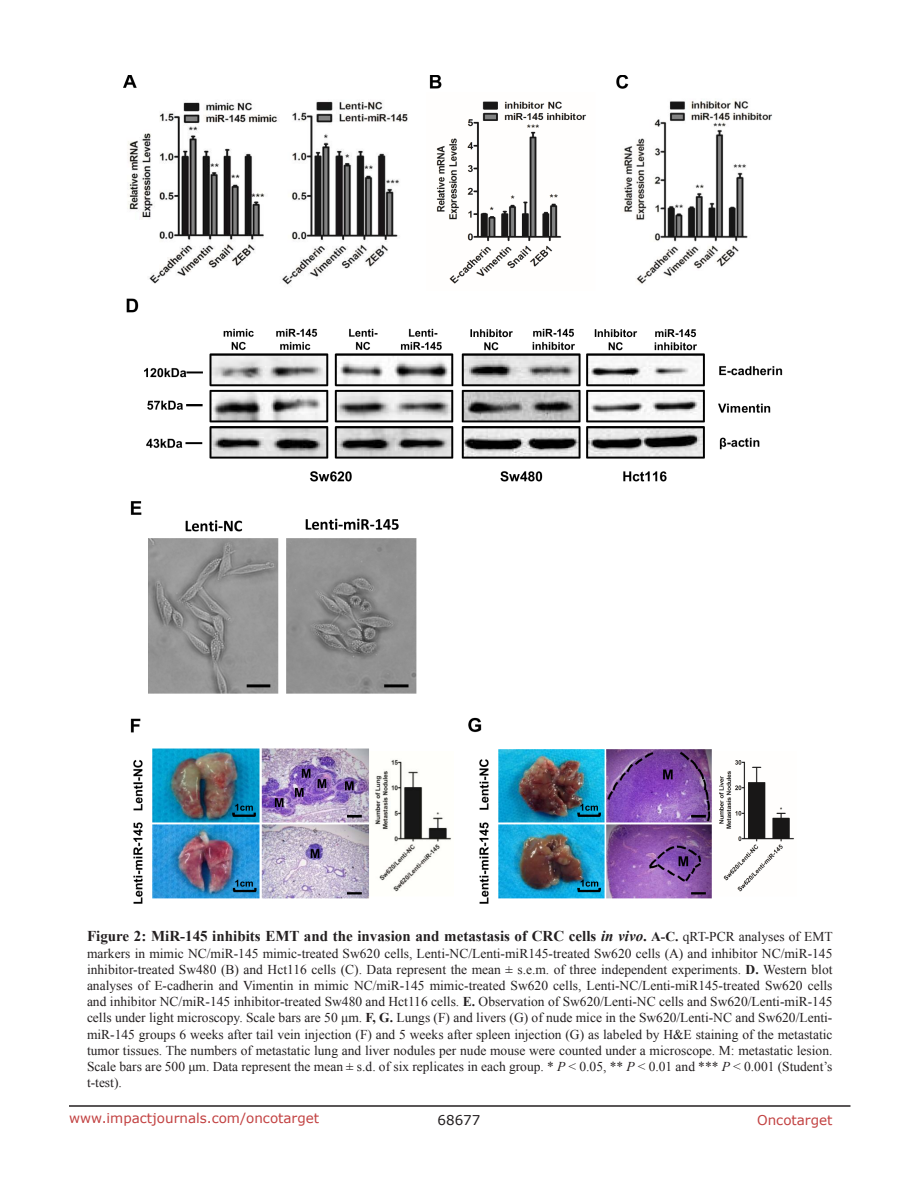
<style>
.page{position:relative;width:918px;height:1188px;background:#fff}
.page>*{position:absolute;margin:0;border:0;box-sizing:border-box;transform-origin:0 0}
.figuretext{font:700 15px "Times New Roman";color:#231f20}
.figuretext-2{font:13.5px/16.2px "Times New Roman";color:#231f20;text-align:justify}
.t1{font:13.5px "Verdana";color:#c24141}
.t2{font:13.5px "Verdana";color:#231f20}
.s1{font-style:italic}
.s2{font-size:13.5px}
.s3{font-weight:400;font-size:13.5px}
.s4{font-weight:700}
</style>
<div class="page">
<hr style="left:69px;top:1105px;width:781px;height:2px;background:#231f20">
<img style="left:123px;top:75px;width:671px;height:829px">
<p class="figuretext" style="left:87px;top:926px;width:747px">Figure 2: MiR-145 inhibits EMT and the invasion and metastasis of CRC cells <span class="s1">in vivo</span>. <span class="s2">A-C.</span> <span class="s3">qRT-PCR analyses of EMT</span></p>
<p class="figuretext-2" style="left:87px;top:945px;width:747px">markers in mimic NC/miR-145 mimic-treated Sw620 cells, Lenti-NC/Lenti-miR145-treated Sw620 cells (A) and inhibitor NC/miR-145 inhibitor-treated Sw480 (B) and Hct116 cells (C). Data represent the mean ± s.e.m. of three independent experiments. <span class="s4">D.</span> Western blot analyses of E-cadherin and Vimentin in mimic NC/miR-145 mimic-treated Sw620 cells, Lenti-NC/Lenti-miR145-treated Sw620 cells and inhibitor NC/miR-145 inhibitor-treated Sw480 and Hct116 cells. <span class="s4">E.</span> Observation of Sw620/Lenti-NC cells and Sw620/Lenti-miR-145 cells under light microscopy. Scale bars are 50 μm. <span class="s4">F, G.</span> Lungs (F) and livers (G) of nude mice in the Sw620/Lenti-NC and Sw620/Lenti&shy;miR-145 groups 6 weeks after tail vein injection (F) and 5 weeks after spleen injection (G) as labeled by H&amp;E staining of the metastatic tumor tissues. The numbers of metastatic lung and liver nodules per nude mouse were counted under a microscope. M: metastatic lesion.<br>Scale bars are 500 μm. Data represent the mean ± s.d. of six replicates in each group. * <span class="s1">P</span> &lt; 0.05, ** <span class="s1">P</span> &lt; 0.01 and *** <span class="s1">P</span> &lt; 0.001 (Student’s t-test).</p>
<p class="t1" style="left:69px;top:1109px;width:252px">www.impactjournals.com/oncotarget</p>
<p class="t2" style="left:438px;top:1111px;width:44px">68677</p>
<p class="t1" style="left:757px;top:1111px;width:77px">Oncotarget</p>
</div>
